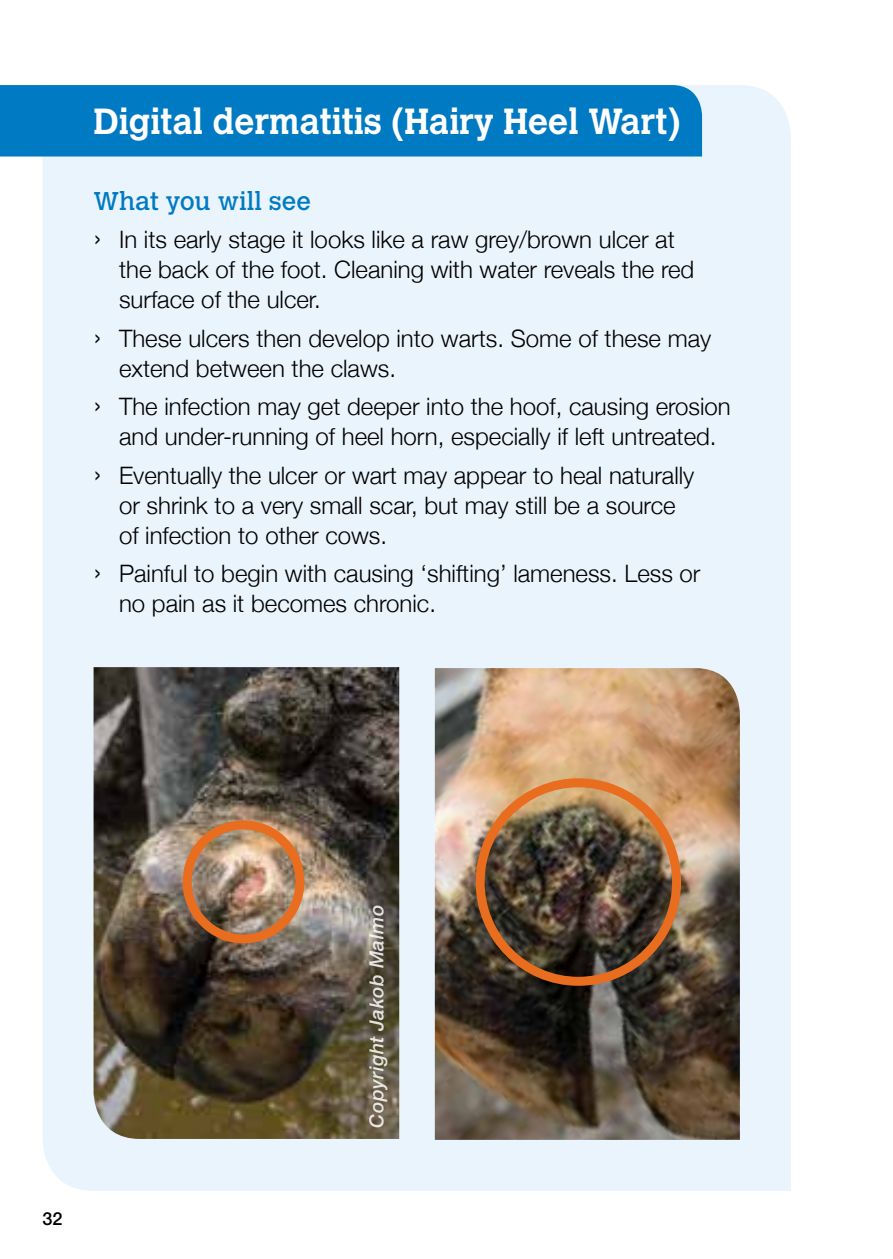
<style>
.page{position:relative;width:893px;height:1259px;background:#fff}
.page>*{position:absolute;margin:0;border:0;box-sizing:border-box;transform-origin:0 0}
.t1{font:700 36px "Calvert MT Std";color:#fff;scale:.96 1}
.t2{font:25.5px "Calvert MT Std";color:#007ac2}
.t3{font:300 24px/30px "Helvetica Neue";color:#000}
.t4{font:italic 500 19.5px "Helvetica Neue LT Std";letter-spacing:.025em;color:#fff}
.t5{font:500 18px "Helvetica Neue LT Std";color:#000}
.s1{font-family:"Helvetica Neue LT Std";font-size:30px}
</style>
<div class="page">
<div style="left:43px;top:85px;width:748px;height:1106px;background:#eaf4fc"></div>
<div style="left:0;top:85px;width:702px;height:71px;background:#007ac2"></div>
<img style="left:94px;top:667px;width:305px;height:472px">
<img style="left:435px;top:668px;width:305px;height:472px">
<div style="left:183px;top:820px;width:121px;height:123px;border:9px solid #e86d1f;border-radius:50%"></div>
<div style="left:476px;top:778px;width:205px;height:207px;border:9px solid #e86d1f;border-radius:50%"></div>
<h1 class="t1" style="left:94px;top:99px;width:613px">Digital dermatitis (Hairy Heel Wart)</h1>
<p class="t2" style="left:94px;top:186px;width:219px">What you will see</p>
<p class="t3" style="left:119px;top:223px;width:577px;text-indent:-26px"><span class="s1">›</span> In its early stage it looks like a raw grey/brown ulcer at the back of the foot. Cleaning with water reveals the red surface of the ulcer.</p>
<p class="t3" style="left:119px;top:321px;width:594px;text-indent:-26px"><span class="s1">›</span> These ulcers then develop into warts. Some of these may extend between the claws.</p>
<p class="t3" style="left:94px;top:390px;width:639px;text-align:center"><span class="s1">›</span> The infection may get deeper into the hoof, causing erosion and under-running of heel horn, especially if left untreated.</p>
<p class="t3" style="left:119px;top:458px;width:577px;text-indent:-26px"><span class="s1">›</span> Eventually the ulcer or wart may appear to heal naturally or shrink to a very small scar, but may still be a source of infection to other cows.</p>
<p class="t3" style="left:119px;top:557px;width:583px;text-indent:-26px"><span class="s1">›</span> Painful to begin with causing ‘shifting’ lameness. Less or no pain as it becomes chronic.</p>
<p class="t5" style="left:43px;top:1207px;width:22px">32</p>
<p class="t4" style="left:365px;top:1128px;width:225px;rotate:-90deg">Copyright Jakob Malmo</p>
</div>
